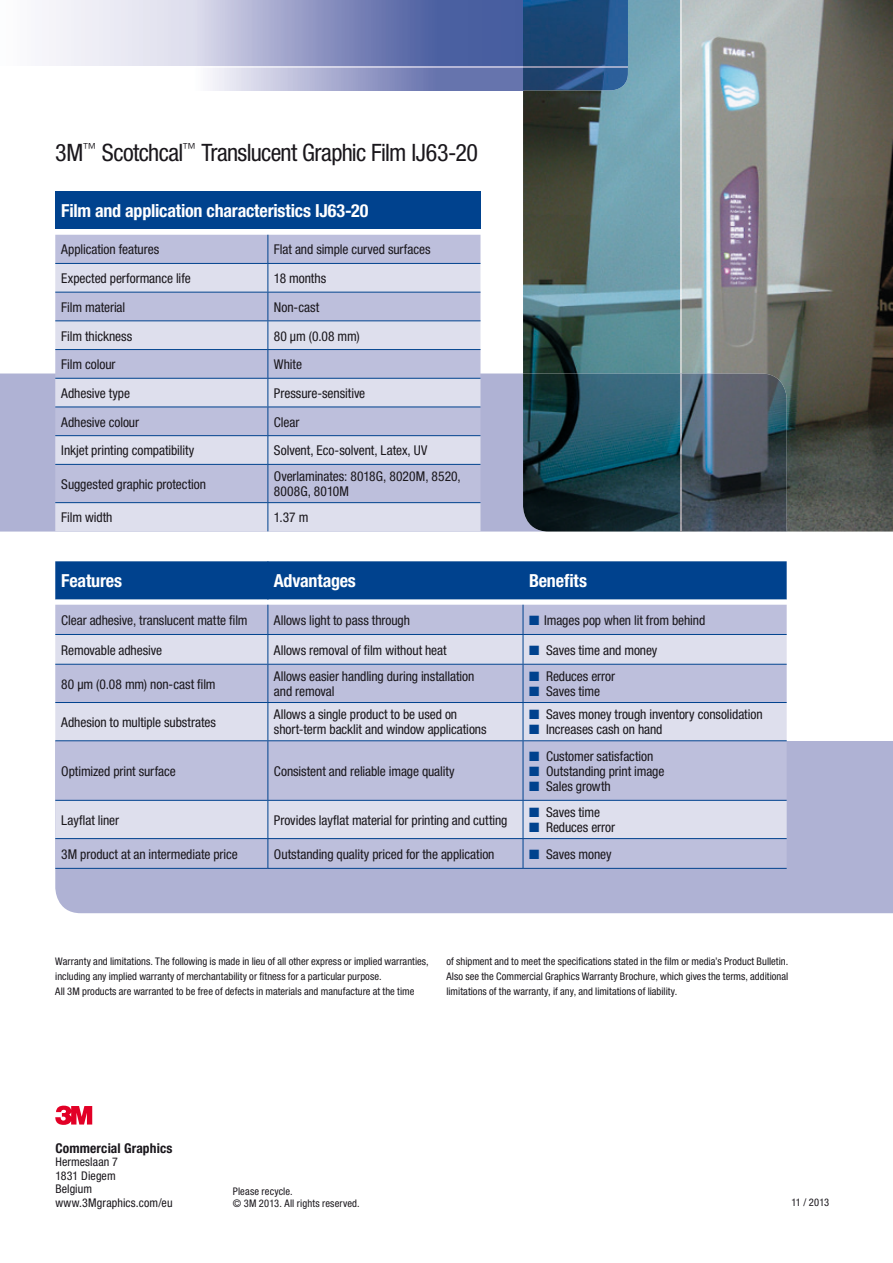
<style>
.page{position:relative;width:893px;height:1263px;background:#fff}
.page>*{position:absolute;margin:0;border:0;box-sizing:border-box;transform-origin:0 0}
.t1{font:condensed 24px "Helvetica Neue LT";letter-spacing:-.025em;color:#1a171c}
.t2{font:700 condensed 18px "Helvetica Neue LT";letter-spacing:-.01em;color:#fff}
.t3{font:condensed 13.5px/15px "Helvetica Neue LT";letter-spacing:-.005em;color:#1a171c}
.t4{font:700 condensed 13.5px "Helvetica Neue LT";letter-spacing:.01em;color:#1a171c}
.t5{font:condensed 12px/13.5px "Helvetica Neue LT";letter-spacing:.005em;color:#1a171c}
.t6{font:condensed 10.5px/15px "Helvetica Neue LT";letter-spacing:.005em;color:#1a171c}
.s1{color:#00428e}
</style>
<div class="page">
<div style="left:0;top:0;width:194px;height:67px;background:linear-gradient(to right,#fdfdfe,#dedeed)"></div>
<img style="left:681px;top:0;width:212px;height:531px">
<img style="left:523px;top:0;width:158px;height:373px">
<img style="left:549px;top:373px;width:238px;height:158px">
<svg style="left:0;top:373px;width:549px;height:158px;background:#929ab6"></svg>
<img style="left:194px;top:0;width:434px;height:67px">
<svg style="left:210px;top:68px;width:313px;height:22px;background:#9aa1c8"></svg>
<img style="left:523px;top:67px;width:105px;height:23px">
<svg style="left:227px;top:67px;width:296px;height:1px"></svg>
<img style="left:680px;top:373px;width:1px;height:158px">
<svg style="left:55px;top:1106px;width:37px;height:19px"></svg>
<div style="left:55px;top:741px;width:838px;height:172px;background:#afb2d4"></div>
<div style="left:55px;top:191px;width:425px;height:39px;background:#00428e"></div>
<div style="left:55px;top:235px;width:425px;height:28px;background:#bdbfdc"></div>
<svg style="left:55px;top:264px;width:425px;height:267px;background:#cccee4"></svg>
<hr style="left:55px;top:263px;width:213px;height:1px;background:#00428e">
<hr style="left:268px;top:263px;width:212px;height:1px;background:#00428e">
<hr style="left:55px;top:292px;width:213px;height:1px;background:#00428e">
<hr style="left:268px;top:292px;width:212px;height:1px;background:#00428e">
<hr style="left:55px;top:320px;width:213px;height:1px;background:#00428e">
<hr style="left:268px;top:320px;width:212px;height:1px;background:#00428e">
<hr style="left:55px;top:349px;width:213px;height:1px;background:#00428e">
<hr style="left:268px;top:349px;width:212px;height:1px;background:#00428e">
<hr style="left:55px;top:378px;width:213px;height:1px;background:#00428e">
<hr style="left:268px;top:378px;width:212px;height:1px;background:#00428e">
<hr style="left:55px;top:407px;width:213px;height:1px;background:#00428e">
<hr style="left:268px;top:407px;width:212px;height:1px;background:#00428e">
<hr style="left:55px;top:435px;width:213px;height:1px;background:#00428e">
<hr style="left:268px;top:435px;width:212px;height:1px;background:#00428e">
<svg style="left:267px;top:235px;width:1px;height:229px"></svg>
<hr style="left:55px;top:464px;width:213px;height:1px;background:#00428e">
<hr style="left:268px;top:464px;width:212px;height:1px;background:#00428e">
<hr style="left:267px;top:465px;width:1px;height:37px;background:#00428e">
<hr style="left:55px;top:502px;width:213px;height:1px;background:#00428e">
<hr style="left:268px;top:502px;width:212px;height:1px;background:#00428e">
<svg style="left:267px;top:503px;width:1px;height:28px"></svg>
<div style="left:55px;top:839px;width:732px;height:29px;background:#bdbfdc"></div>
<svg style="left:55px;top:665px;width:732px;height:173px;background:#cacce3"></svg>
<svg style="left:55px;top:561px;width:732px;height:103px;background:#819bc4"></svg>
<hr style="left:55px;top:664px;width:213px;height:1px;background:#00428e">
<hr style="left:268px;top:664px;width:255px;height:1px;background:#00428e">
<hr style="left:267px;top:665px;width:1px;height:37px;background:#00428e">
<hr style="left:523px;top:664px;width:264px;height:1px;background:#00428e">
<hr style="left:523px;top:665px;width:1px;height:37px;background:#00428e">
<hr style="left:55px;top:702px;width:213px;height:1px;background:#00428e">
<hr style="left:268px;top:702px;width:255px;height:1px;background:#00428e">
<hr style="left:267px;top:703px;width:1px;height:37px;background:#00428e">
<hr style="left:523px;top:702px;width:264px;height:1px;background:#00428e">
<hr style="left:523px;top:703px;width:1px;height:37px;background:#00428e">
<hr style="left:55px;top:740px;width:213px;height:1px;background:#00428e">
<hr style="left:268px;top:740px;width:255px;height:1px;background:#00428e">
<hr style="left:267px;top:741px;width:1px;height:59px;background:#00428e">
<hr style="left:523px;top:740px;width:264px;height:1px;background:#00428e">
<hr style="left:523px;top:741px;width:1px;height:59px;background:#00428e">
<hr style="left:55px;top:800px;width:213px;height:1px;background:#00428e">
<hr style="left:268px;top:800px;width:255px;height:1px;background:#00428e">
<hr style="left:267px;top:801px;width:1px;height:37px;background:#00428e">
<hr style="left:523px;top:800px;width:264px;height:1px;background:#00428e">
<hr style="left:523px;top:801px;width:1px;height:37px;background:#00428e">
<hr style="left:55px;top:838px;width:213px;height:1px;background:#00428e">
<hr style="left:268px;top:838px;width:255px;height:1px;background:#00428e">
<svg style="left:267px;top:839px;width:1px;height:29px"></svg>
<hr style="left:523px;top:838px;width:264px;height:1px;background:#00428e">
<svg style="left:523px;top:839px;width:1px;height:29px"></svg>
<hr style="left:55px;top:868px;width:213px;height:1px;background:#00428e">
<hr style="left:268px;top:868px;width:255px;height:1px;background:#00428e">
<hr style="left:523px;top:868px;width:264px;height:1px;background:#00428e">
<h1 class="t1" style="left:55px;top:138px;width:424px">3M<sup>™</sup> Scotchcal<sup>™</sup> Translucent Graphic Film IJ63-20</h1>
<h2 class="t2" style="left:61px;top:200px;width:309px">Film and application characteristics IJ63-20</h2>
<p class="t3" style="left:61px;top:242px;width:99px">Application features</p>
<p class="t3" style="left:274px;top:242px;width:158px">Flat and simple curved surfaces</p>
<p class="t3" style="left:61px;top:271px;width:131px">Expected performance life</p>
<p class="t3" style="left:274px;top:271px;width:54px">18 months</p>
<p class="t3" style="left:61px;top:299px;width:66px">Film material</p>
<p class="t3" style="left:274px;top:299px;width:47px">Non-cast</p>
<p class="t3" style="left:61px;top:328px;width:73px">Film thickness</p>
<p class="t3" style="left:274px;top:328px;width:87px">80 µm (0.08 mm)</p>
<p class="t3" style="left:61px;top:357px;width:56px">Film colour</p>
<p class="t3" style="left:274px;top:357px;width:30px">White</p>
<p class="t3" style="left:61px;top:386px;width:70px">Adhesive type</p>
<p class="t3" style="left:274px;top:386px;width:93px">Pressure-sensitive</p>
<p class="t3" style="left:61px;top:414px;width:79px">Adhesive colour</p>
<p class="t3" style="left:274px;top:414px;width:27px">Clear</p>
<p class="t3" style="left:61px;top:443px;width:135px">Inkjet printing compatibility</p>
<p class="t3" style="left:274px;top:443px;width:155px">Solvent, Eco-solvent, Latex, UV</p>
<p class="t3" style="left:61px;top:476px;width:146px">Suggested graphic protection</p>
<p class="t3" style="left:274px;top:469px;width:188px">Overlaminates: 8018G, 8020M, 8520,<br>8008G, 8010M</p>
<p class="t3" style="left:61px;top:510px;width:53px">Film width</p>
<p class="t3" style="left:274px;top:510px;width:36px">1.37 m</p>
<h2 class="t2" style="left:61px;top:570px;width:62px">Features</h2>
<h2 class="t2" style="left:274px;top:570px;width:84px">Advantages</h2>
<h2 class="t2" style="left:529px;top:570px;width:59px">Benefits</h2>
<p class="t3" style="left:61px;top:612px;width:188px">Clear adhesive, translucent matte film</p>
<p class="t3" style="left:274px;top:612px;width:138px">Allows light to pass through</p>
<p class="t3" style="left:529px;top:612px;width:178px"><span class="s1">■</span> Images pop when lit from behind</p>
<p class="t3" style="left:61px;top:642px;width:102px">Removable adhesive</p>
<p class="t3" style="left:274px;top:642px;width:174px">Allows removal of film without heat</p>
<p class="t3" style="left:529px;top:642px;width:130px"><span class="s1">■</span> Saves time and money</p>
<p class="t3" style="left:61px;top:676px;width:156px">80 µm (0.08 mm) non-cast film</p>
<p class="t3" style="left:274px;top:669px;width:202px">Allows easier handling during installation and removal</p>
<p class="t3" style="left:529px;top:669px;width:88px"><span class="s1">■</span> Reduces error</p>
<p class="t3" style="left:529px;top:684px;width:73px"><span class="s1">■</span> Saves time</p>
<p class="t3" style="left:61px;top:715px;width:156px">Adhesion to multiple substrates</p>
<p class="t3" style="left:274px;top:707px;width:214px">Allows a single product to be used on short-term backlit and window applications</p>
<p class="t3" style="left:529px;top:707px;width:235px"><span class="s1">■</span> Saves money trough inventory consolidation</p>
<p class="t3" style="left:529px;top:722px;width:135px"><span class="s1">■</span> Increases cash on hand</p>
<p class="t3" style="left:61px;top:763px;width:116px">Optimized print surface</p>
<p class="t3" style="left:274px;top:763px;width:182px">Consistent and reliable image quality</p>
<p class="t3" style="left:61px;top:812px;width:59px">Layflat liner</p>
<p class="t3" style="left:274px;top:812px;width:235px">Provides layflat material for printing and cutting</p>
<p class="t3" style="left:529px;top:748px;width:126px"><span class="s1">■</span> Customer satisfaction</p>
<p class="t3" style="left:529px;top:763px;width:137px"><span class="s1">■</span> Outstanding print image</p>
<p class="t3" style="left:529px;top:778px;width:83px"><span class="s1">■</span> Sales growth</p>
<p class="t3" style="left:529px;top:805px;width:73px"><span class="s1">■</span> Saves time</p>
<p class="t3" style="left:529px;top:820px;width:88px"><span class="s1">■</span> Reduces error</p>
<p class="t3" style="left:61px;top:846px;width:178px">3M product at an intermediate price</p>
<p class="t3" style="left:274px;top:846px;width:222px">Outstanding quality priced for the application</p>
<p class="t3" style="left:529px;top:846px;width:84px"><span class="s1">■</span> Saves money</p>
<p class="t6" style="left:55px;top:954px;width:375px">Warranty and limitations. The following is made in lieu of all other express or implied warranties, including any implied warranty of merchantability or fitness for a particular purpose.<br>All 3M products are warranted to be free of defects in materials and manufacture at the time</p>
<p class="t6" style="left:446px;top:954px;width:343px;text-align:justify">of shipment and to meet the specifications stated in the film or media’s Product Bulletin.<br>Also see the Commercial Graphics Warranty Brochure, which gives the terms, additional limitations of the warranty, if any, and limitations of liability.</p>
<p class="t4" style="left:55px;top:1140px;width:119px">Commercial Graphics</p>
<p class="t5" style="left:55px;top:1155px;width:119px">Hermeslaan 7<br>1831 Diegem<br>Belgium www.3Mgraphics.com/eu</p>
<p class="t6" style="left:233px;top:1185px;width:128px;line-height:12px">Please recycle.<br>© 3M 2013. All rights reserved.</p>
<p class="t6" style="left:791px;top:1195px;width:39px">11 / 2013</p>
</div>
